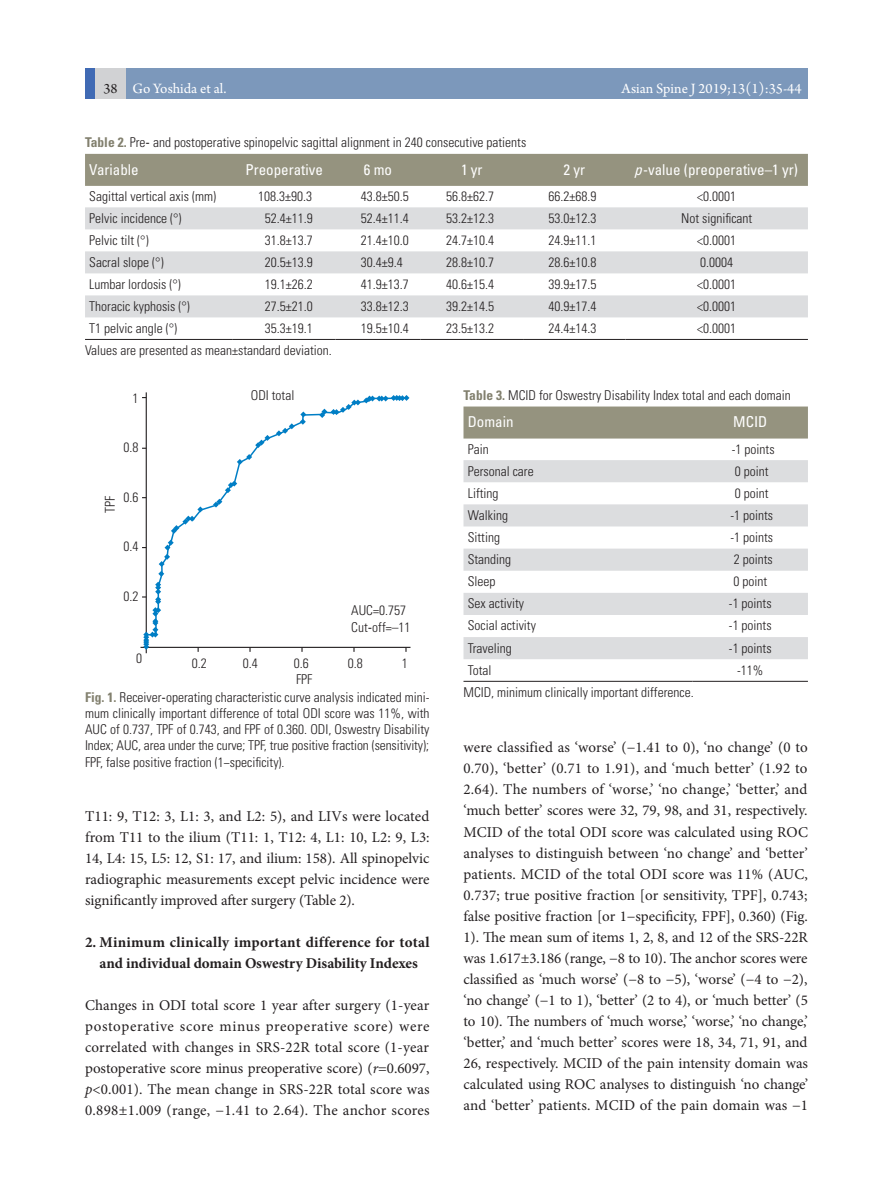
<style>
.page{position:relative;width:893px;height:1191px;background:#fff}
.page>*{position:absolute;margin:0;border:0;box-sizing:border-box;transform-origin:0 0}
.본문_내용_첫문단{font:15px/21px "Minion Pro";color:#231f20;text-align:justify}
.본문_중제목{font:700 15px/21px "Minion Pro";letter-spacing:.005em;color:#231f20;text-align:center}
.표_머리행{font:condensed 15px "Univers LT Std";color:#fff}
.t1{font:15px "Arno Pro";color:#fff}
.표_그림설명{font:300 condensed 13.5px/16.2px "Univers LT Std";color:#231f20;text-align:justify}
.표_본문{font:300 condensed 13.5px "Univers LT Std";color:#231f20}
.표_왼쪽행{font:300 condensed 13.5px "Univers LT Std";color:#231f20}
.s1{color:#231f20}
.s2{font-weight:700;color:#82806e}
.s3{font-weight:400}
.s4{font-style:italic}
</style>
<div class="page">
<div style="left:85px;top:68px;width:58px;height:31px;background:#d1d2d4"></div>
<div style="left:126px;top:68px;width:682px;height:31px;background:#7c98bb"></div>
<div style="left:85px;top:68px;width:10px;height:31px;background:#406ab4"></div>
<div style="left:85px;top:154px;width:723px;height:32px;background:#95937f"></div>
<svg style="left:85px;top:207px;width:723px;height:110px;fill:#dcdddf"></svg>
<hr style="left:85px;top:339px;width:148px;height:1px;background:#231f20">
<hr style="left:233px;top:339px;width:102px;height:1px;background:#231f20">
<hr style="left:335px;top:339px;width:86px;height:1px;background:#231f20">
<hr style="left:421px;top:339px;width:102px;height:1px;background:#231f20">
<hr style="left:523px;top:339px;width:103px;height:1px;background:#231f20">
<hr style="left:626px;top:339px;width:182px;height:1px;background:#231f20">
<div style="left:463px;top:406px;width:345px;height:32px;background:#95937f"></div>
<svg style="left:463px;top:460px;width:345px;height:199px;fill:#dcdddf"></svg>
<hr style="left:463px;top:681px;width:230px;height:1px;background:#231f20">
<hr style="left:693px;top:681px;width:115px;height:1px;background:#231f20">
<hr style="left:146px;top:392px;width:1px;height:261px;background:#231f20">
<hr style="left:140px;top:647px;width:270px;height:1px;background:#231f20">
<svg style="left:142px;top:547px;width:5px;height:103px"></svg>
<svg style="left:368px;top:395px;width:41px;height:5px"></svg>
<svg style="left:145px;top:397px;width:263px;height:252px"></svg>
<p class="t1" style="left:103px;top:80px;width:125px"><span class="s1">38</span> Go Yoshida et al.</p>
<p class="t1" style="left:621px;top:80px;width:182px">Asian Spine J 2019;13(1):35-44</p>
<p class="표_그림설명" style="left:85px;top:134px;width:443px"><span class="s2">Table 2.</span> Pre<span class="s3">-</span> and postoperative spinopelvic sagittal alignment in 240 consecutive patients</p>
<p class="표_머리행" style="left:89px;top:160px;width:51px">Variable</p>
<p class="표_머리행" style="left:245px;top:160px;width:79px">Preoperative</p>
<p class="표_머리행" style="left:364px;top:160px;width:30px">6 mo</p>
<p class="표_머리행" style="left:461px;top:160px;width:23px">1 yr</p>
<p class="표_머리행" style="left:563px;top:160px;width:23px">2 yr</p>
<p class="표_머리행" style="left:634px;top:160px;width:165px"><span class="s4">p</span>-value (preoperative–1 yr)</p>
<p class="표_왼쪽행" style="left:89px;top:188px;width:128px">Sagittal vertical axis (mm)</p>
<p class="표_본문" style="left:258px;top:188px;width:55px">108.3±90.3</p>
<p class="표_본문" style="left:361px;top:188px;width:49px">43.8±50.5</p>
<p class="표_본문" style="left:446px;top:188px;width:49px">56.8±62.7</p>
<p class="표_본문" style="left:549px;top:188px;width:49px">66.2±68.9</p>
<p class="표_본문" style="left:697px;top:188px;width:40px">&lt;0.0001</p>
<p class="표_왼쪽행" style="left:89px;top:210px;width:94px">Pelvic incidence (°)</p>
<p class="표_본문" style="left:265px;top:210px;width:49px">52.4±11.9</p>
<p class="표_본문" style="left:361px;top:210px;width:49px">52.4±11.4</p>
<p class="표_본문" style="left:446px;top:210px;width:49px">53.2±12.3</p>
<p class="표_본문" style="left:549px;top:210px;width:49px">53.0±12.3</p>
<p class="표_본문" style="left:681px;top:210px;width:73px">Not significant</p>
<p class="표_왼쪽행" style="left:89px;top:232px;width:61px">Pelvic tilt (°)</p>
<p class="표_본문" style="left:265px;top:232px;width:49px">31.8±13.7</p>
<p class="표_본문" style="left:361px;top:232px;width:49px">21.4±10.0</p>
<p class="표_본문" style="left:446px;top:232px;width:49px">24.7±10.4</p>
<p class="표_본문" style="left:549px;top:232px;width:49px">24.9±11.1</p>
<p class="표_본문" style="left:697px;top:232px;width:40px">&lt;0.0001</p>
<p class="표_왼쪽행" style="left:89px;top:254px;width:76px">Sacral slope (°)</p>
<p class="표_본문" style="left:265px;top:254px;width:49px">20.5±13.9</p>
<p class="표_본문" style="left:361px;top:254px;width:43px">30.4±9.4</p>
<p class="표_본문" style="left:446px;top:254px;width:49px">28.8±10.7</p>
<p class="표_본문" style="left:549px;top:254px;width:49px">28.6±10.8</p>
<p class="표_본문" style="left:700px;top:254px;width:34px">0.0004</p>
<p class="표_왼쪽행" style="left:89px;top:276px;width:93px">Lumbar lordosis (°)</p>
<p class="표_본문" style="left:265px;top:276px;width:49px">19.1±26.2</p>
<p class="표_본문" style="left:361px;top:276px;width:49px">41.9±13.7</p>
<p class="표_본문" style="left:446px;top:276px;width:49px">40.6±15.4</p>
<p class="표_본문" style="left:549px;top:276px;width:49px">39.9±17.5</p>
<p class="표_본문" style="left:697px;top:276px;width:40px">&lt;0.0001</p>
<p class="표_왼쪽행" style="left:89px;top:298px;width:102px">Thoracic kyphosis (°)</p>
<p class="표_본문" style="left:265px;top:298px;width:49px">27.5±21.0</p>
<p class="표_본문" style="left:361px;top:298px;width:49px">33.8±12.3</p>
<p class="표_본문" style="left:446px;top:298px;width:49px">39.2±14.5</p>
<p class="표_본문" style="left:549px;top:298px;width:49px">40.9±17.4</p>
<p class="표_본문" style="left:697px;top:298px;width:40px">&lt;0.0001</p>
<p class="표_왼쪽행" style="left:89px;top:320px;width:89px">T1 pelvic angle (°)</p>
<p class="표_본문" style="left:265px;top:320px;width:49px">35.3±19.1</p>
<p class="표_본문" style="left:361px;top:320px;width:49px">19.5±10.4</p>
<p class="표_본문" style="left:446px;top:320px;width:49px">23.5±13.2</p>
<p class="표_본문" style="left:549px;top:320px;width:49px">24.4±14.3</p>
<p class="표_본문" style="left:697px;top:320px;width:40px">&lt;0.0001</p>
<p class="표_그림설명" style="left:85px;top:342px;width:248px">Values are presented as mean±standard deviation.</p>
<p class="표_그림설명" style="left:463px;top:387px;width:329px"><span class="s2">Table 3.</span> MCID for Oswestry Disability Index total and each domain</p>
<p class="표_머리행" style="left:468px;top:413px;width:47px">Domain</p>
<p class="표_머리행" style="left:733px;top:413px;width:36px">MCID</p>
<p class="표_왼쪽행" style="left:468px;top:441px;width:22px">Pain</p>
<p class="표_본문" style="left:732px;top:441px;width:44px">-1 points</p>
<p class="표_왼쪽행" style="left:468px;top:463px;width:67px">Personal care</p>
<p class="표_본문" style="left:735px;top:463px;width:35px">0 point</p>
<p class="표_왼쪽행" style="left:468px;top:485px;width:32px">Lifting</p>
<p class="표_본문" style="left:735px;top:485px;width:35px">0 point</p>
<p class="표_왼쪽행" style="left:468px;top:507px;width:42px">Walking</p>
<p class="표_본문" style="left:730px;top:507px;width:44px">-1 points</p>
<p class="표_왼쪽행" style="left:468px;top:529px;width:34px">Sitting</p>
<p class="표_본문" style="left:730px;top:529px;width:44px">-1 points</p>
<p class="표_왼쪽행" style="left:468px;top:551px;width:45px">Standing</p>
<p class="표_본문" style="left:734px;top:551px;width:40px">2 points</p>
<p class="표_왼쪽행" style="left:468px;top:573px;width:29px">Sleep</p>
<p class="표_본문" style="left:733px;top:573px;width:35px">0 point</p>
<p class="표_왼쪽행" style="left:468px;top:595px;width:58px">Sex activity</p>
<p class="표_본문" style="left:729px;top:595px;width:44px">-1 points</p>
<p class="표_왼쪽행" style="left:468px;top:617px;width:70px">Social activity</p>
<p class="표_본문" style="left:729px;top:617px;width:44px">-1 points</p>
<p class="표_왼쪽행" style="left:468px;top:639px;width:45px">Traveling</p>
<p class="표_본문" style="left:729px;top:639px;width:44px">-1 points</p>
<p class="표_왼쪽행" style="left:468px;top:662px;width:25px">Total</p>
<p class="표_본문" style="left:737px;top:662px;width:28px">-11%</p>
<p class="표_그림설명" style="left:463px;top:684px;width:232px">MCID, minimum clinically important difference.</p>
<p class="표_그림설명" style="left:251px;top:387px;width:45px">ODI total</p>
<p class="표_그림설명" style="left:132px;top:390px;width:7px">1</p>
<p class="표_그림설명" style="left:123px;top:439px;width:16px">0.8</p>
<p class="표_그림설명" style="left:123px;top:489px;width:16px">0.6</p>
<p class="표_그림설명" style="left:123px;top:538px;width:16px">0.4</p>
<p class="표_그림설명" style="left:123px;top:588px;width:16px">0.2</p>
<p class="표_그림설명" style="left:102px;top:513px;width:19px;rotate:-90deg">TPF</p>
<p class="표_그림설명" style="left:351px;top:602px;width:56px">AUC=0.757</p>
<p class="표_그림설명" style="left:351px;top:619px;width:61px">Cut<span class="s3">-</span>off=–11</p>
<p class="표_그림설명" style="left:136px;top:650px;width:7px">0</p>
<p class="표_그림설명" style="left:192px;top:655px;width:16px">0.2</p>
<p class="표_그림설명" style="left:243px;top:655px;width:16px">0.4</p>
<p class="표_그림설명" style="left:294px;top:655px;width:16px">0.6</p>
<p class="표_그림설명" style="left:348px;top:655px;width:16px">0.8</p>
<p class="표_그림설명" style="left:402px;top:655px;width:7px">1</p>
<p class="표_그림설명" style="left:296px;top:671px;width:18px">FPF</p>
<p class="표_그림설명" style="left:85px;top:689px;width:346px"><span class="s2">Fig. 1.</span> Receiver<span class="s3">-</span>operating characteristic curve analysis indicated mini&shy;mum clinically important difference of total ODI score was 11%, with AUC of 0.737, TPF of 0.743, and FPF of 0.360. ODI, Oswestry Disability Index; AUC, area under the curve; TPF, true positive fraction (sensitivity); FPF, false positive fraction (1−specificity).</p>
<p class="본문_내용_첫문단" style="left:463px;top:737px;width:346px">were classified as ‘worse’ (−1.41 to 0), ‘no change’ (0 to 0.70), ‘better’ (0.71 to 1.91), and ‘much better’ (1.92 to 2.64). The numbers of ‘worse,’ ‘no change,’ ‘better,’ and ‘much better’ scores were 32, 79, 98, and 31, respectively.<br>MCID of the total ODI score was calculated using ROC analyses to distinguish between ‘no change’ and ‘better’ patients. MCID of the total ODI score was 11% (AUC, 0.737; true positive fraction [or sensitivity, TPF], 0.743; false positive fraction [or 1−specificity, FPF], 0.360) (Fig.<br>1). The mean sum of items 1, 2, 8, and 12 of the SRS-22R was 1.617±3.186 (range, −8 to 10). The anchor scores were classified as ‘much worse’ (−8 to −5), ‘worse’ (−4 to −2), ‘no change’ (−1 to 1), ‘better’ (2 to 4), or ‘much better’ (5 to 10). The numbers of ‘much worse,’ ‘worse,’ ‘no change,’ ‘better,’ and ‘much better’ scores were 18, 34, 71, 91, and 26, respectively. MCID of the pain intensity domain was calculated using ROC analyses to distinguish ‘no change’ and ‘better’ patients. MCID of the pain domain was −1</p>
<p class="본문_내용_첫문단" style="left:85px;top:805px;width:346px">T11: 9, T12: 3, L1: 3, and L2: 5), and LIVs were located from T11 to the ilium (T11: 1, T12: 4, L1: 10, L2: 9, L3:<br>14, L4: 15, L5: 12, S1: 17, and ilium: 158). All spinopelvic radiographic measurements except pelvic incidence were significantly improved after surgery (Table 2).</p>
<p class="본문_중제목" style="left:85px;top:931px;width:346px">2. Minimum clinically important difference for total and individual domain Oswestry Disability Indexes</p>
<p class="본문_내용_첫문단" style="left:85px;top:994px;width:346px">Changes in ODI total score 1 year after surgery (1-year postoperative score minus preoperative score) were correlated with changes in SRS-22R total score (1-year postoperative score minus preoperative score) (<span class="s4">r</span>=0.6097, <span class="s4">p</span>&lt;0.001). The mean change in SRS-22R total score was 0.898±1.009 (range, −1.41 to 2.64). The anchor scores</p>
</div>
